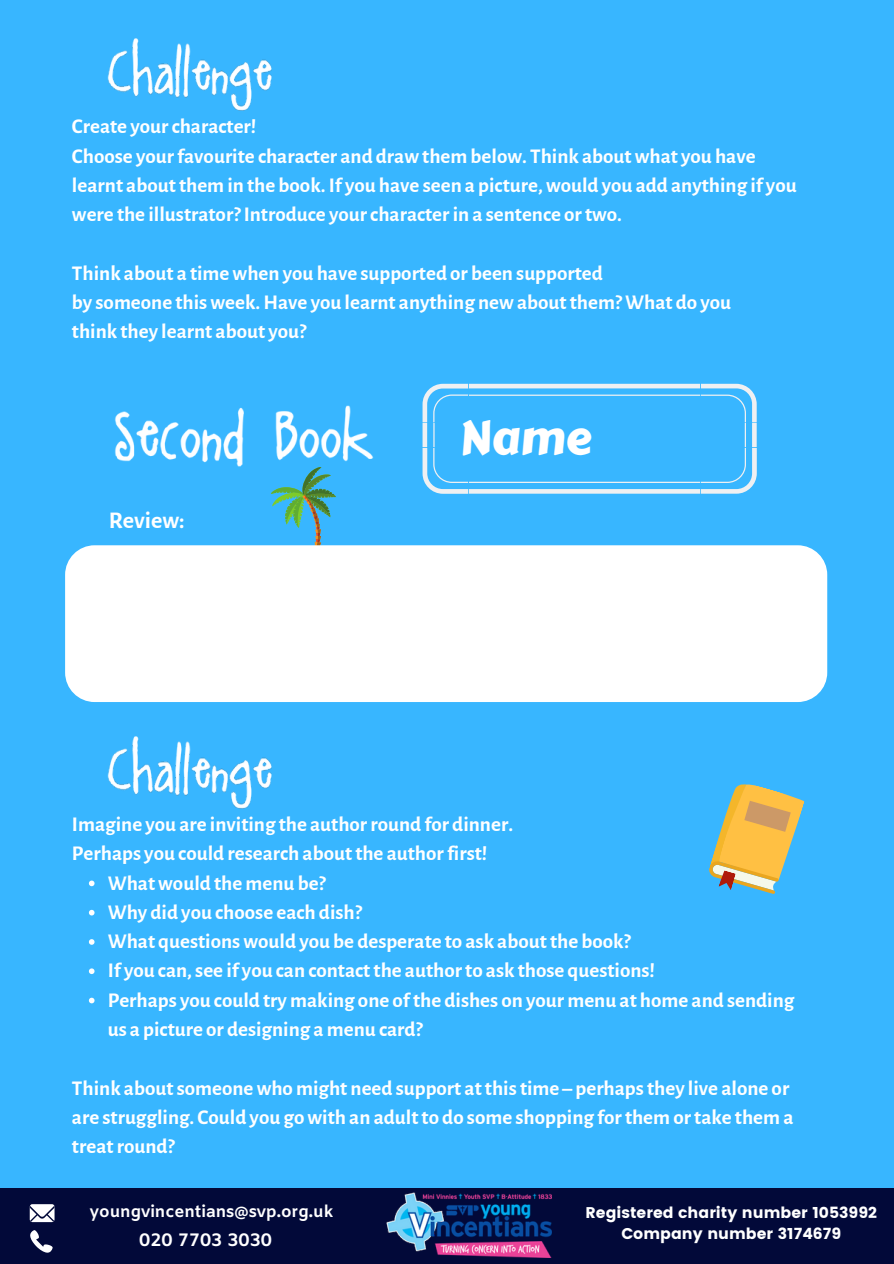
<style>
.page{position:relative;width:894px;height:1264px;background:#fff}
.page>*{position:absolute;margin:0;border:0;box-sizing:border-box;transform-origin:0 0}
.t1{font:47.25px "Carter One";color:#fff}
.t2{font:700 24px "Alegreya Sans";color:#fff}
.t3{font:700 21px/29.2px "Alegreya Sans";color:#fff}
.t4{font:700 18px "Amiko";color:#fff}
.t5{font:700 16.5px "Amiko";color:#fff}
.t6{font:15.45px/20.7px "Poppins";color:#fff;text-align:center}
</style>
<div class="page">
<div style="left:0;top:0;width:893px;height:1263px;background:#38b6ff"></div>
<div style="left:0;top:1188px;width:893px;height:75px;background:#020939"></div>
<img style="left:386px;top:1192px;width:165px;height:65px">
<svg style="left:30px;top:1230px;width:23px;height:22px"></svg>
<div style="left:30px;top:1204px;width:24px;height:18px;background:#fff;border-radius:3px"></div>
<svg style="left:30px;top:1204px;width:24px;height:17px"></svg>
<svg style="left:427px;top:384px;width:329px;height:110px"></svg>
<img style="left:107px;top:38px;width:165px;height:73px">
<img style="left:115px;top:391px;width:512px;height:103px">
<img style="left:107px;top:736px;width:165px;height:73px">
<svg style="left:89px;top:880px;width:5px;height:6px"></svg>
<svg style="left:89px;top:909px;width:5px;height:6px"></svg>
<svg style="left:89px;top:939px;width:5px;height:5px"></svg>
<svg style="left:89px;top:968px;width:5px;height:6px"></svg>
<svg style="left:89px;top:997px;width:5px;height:6px"></svg>
<svg style="left:709px;top:784px;width:96px;height:110px"></svg>
<svg style="left:271px;top:467px;width:66px;height:78px"></svg>
<div style="left:65px;top:545px;width:762px;height:157px;background:#fff;border-radius:29px"></div>
<p class="t3" style="left:72px;top:112px;width:726px">Create yourcharacter!<br>Choose yourfavourite character and drawthem below. Think aboutwhat you have learnt aboutthem in the book. If you have seen a picture,would you add anything if you were the illustrator?Introduce yourcharacterin a sentence ortwo.</p>
<p class="t3" style="left:72px;top:259px;width:660px">Think about a timewhen you have supported or been supported<br>by someone thisweek.Have you learnt anything newaboutthem? What do you think they learnt about you?</p>
<p class="t2" style="left:109px;top:508px;width:78px">Review:</p>
<h1 class="t1" style="left:459px;top:402px;width:133px">Name</h1>
<p class="t3" style="left:72px;top:810px;width:442px">Imagine you are inviting the authorround for dinner.<br>Perhaps you could research aboutthe authorfirst!</p>
<p class="t3" style="left:108px;top:868px;width:688px">Whatwould the menu be?<br>Why did you choose each dish?<br>What questionswould you be desperate to ask aboutthe book?<br>If you can,see if you can contactthe authorto ask those questions!<br>Perhaps you could try making one ofthe dishes on your menu at home and sending us a picture or designing a menu card?</p>
<p class="t3" style="left:72px;top:1073px;width:722px">Think aboutsomeonewho might need support atthistime – perhapsthey live alone or are struggling. Could you gowith an adultto do some shopping forthem ortake them a treatround?</p>
<p class="t5" style="left:90px;top:1201px;width:245px">youngvincentians@svp.org.uk</p>
<p class="t4" style="left:139px;top:1228px;width:134px">020 7703 3030</p>
<p class="t6" style="left:585px;top:1202px;width:293px">Registered charity number 1053992<br>Company number 3174679</p>
</div>
